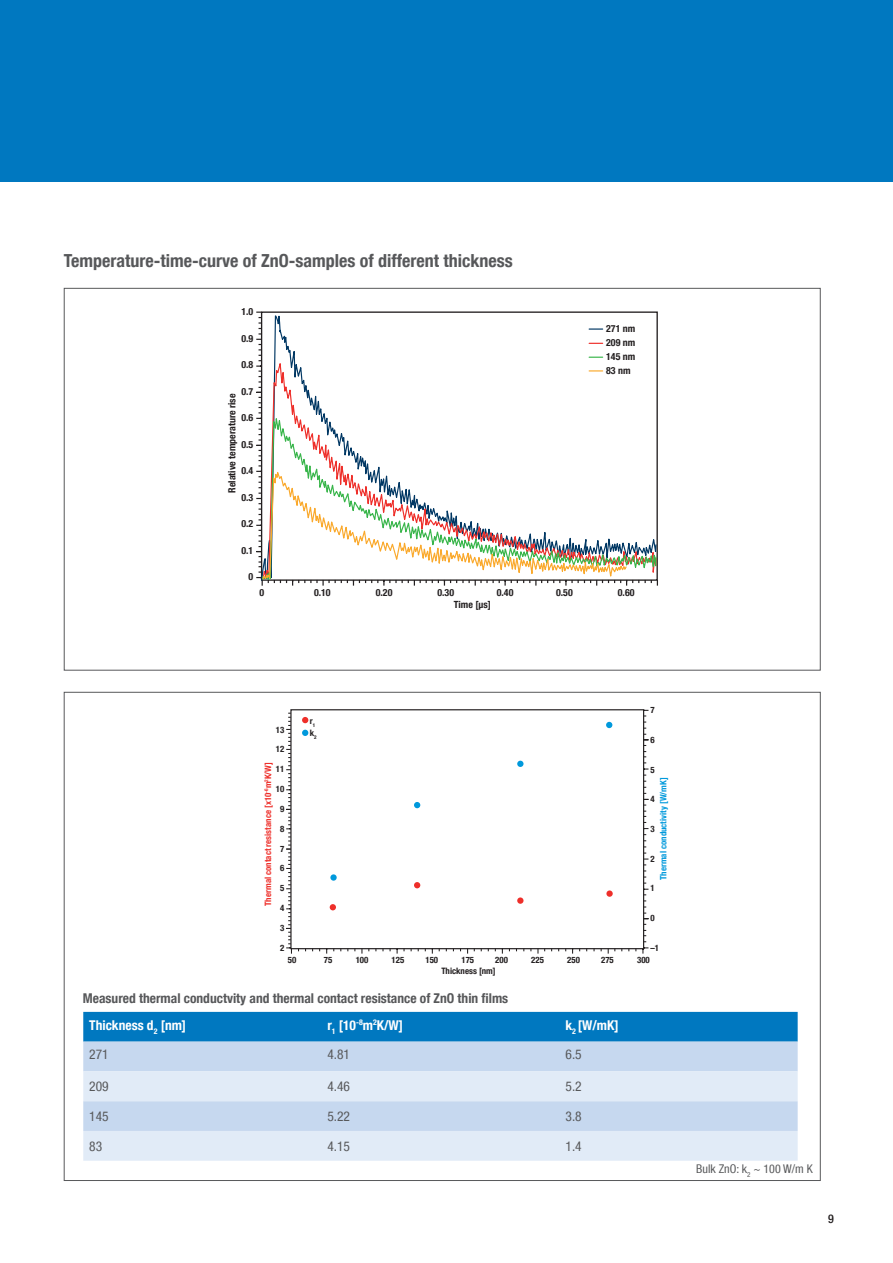
<style>
.page{position:relative;width:893px;height:1263px;background:#fff}
.page>*{position:absolute;margin:0;border:0;box-sizing:border-box;transform-origin:0 0}
.Überschrift_mittel{font:700 condensed 18px "Helvetica Neue LT Com";color:#57585a}
.Überschrift_klein{font:700 condensed 13.5px "Helvetica Neue LT Com";color:#57585a}
.Fließtext_9pt{font:condensed 13.5px "Helvetica Neue LT Com";color:#57585a}
.Fließtext_9pt-2{font:700 condensed 13.5px "Helvetica Neue LT Com";color:#fff}
.Bildunterschrift{font:condensed 12px "Helvetica Neue LT Com";color:#57585a}
.t1{font:500 condensed 12px "Helvetica Neue LT Com";color:#231f20}
.t2{font:700 condensed 9.9px/14.1px "Helvetica Neue LT Com";color:#231f20;text-align:justify}
.t3{font:700 condensed 8.85px/12.6px "Helvetica Neue LT Com";color:#231f20}
.t4{font:700 condensed 8.85px "Helvetica Neue LT Com";color:#ee2f2a}
.t5{font:700 condensed 8.85px "Helvetica Neue LT Com";color:#0099dc}
</style>
<div class="page">
<div style="left:0;top:0;width:893px;height:182px;background:#0078c0"></div>
<svg style="left:397px;top:949px;width:8px;height:4px"></svg>
<svg style="left:286px;top:713px;width:6px;height:241px"></svg>
<svg style="left:643px;top:710px;width:5px;height:12px"></svg>
<svg style="left:643px;top:728px;width:5px;height:77px"></svg>
<svg style="left:608px;top:948px;width:7px;height:5px"></svg>
<svg style="left:642px;top:811px;width:6px;height:142px"></svg>
<svg style="left:330px;top:874px;width:7px;height:7px"></svg>
<svg style="left:414px;top:802px;width:6px;height:6px"></svg>
<svg style="left:517px;top:761px;width:6px;height:6px"></svg>
<svg style="left:606px;top:722px;width:6px;height:6px"></svg>
<svg style="left:302px;top:730px;width:6px;height:6px"></svg>
<svg style="left:302px;top:717px;width:6px;height:6px"></svg>
<svg style="left:330px;top:904px;width:6px;height:6px"></svg>
<svg style="left:414px;top:882px;width:6px;height:6px"></svg>
<div style="left:517px;top:897px;width:6px;height:7px;background:#ee2f2a;border-radius:50%"></div>
<svg style="left:606px;top:890px;width:7px;height:7px"></svg>
<div style="left:83px;top:1012px;width:715px;height:30px;background:#0078c0"></div>
<div style="left:83px;top:1042px;width:715px;height:29px;background:#c6d8ef"></div>
<svg style="left:83px;top:1071px;width:715px;height:90px;background:#d8e4f4"></svg>
<svg style="left:639px;top:409px;width:18px;height:177px"></svg>
<svg style="left:256px;top:312px;width:383px;height:274px"></svg>
<p class="Überschrift_mittel" style="left:64px;top:249px;width:450px">Temperature-time-curve of ZnO-samples of different thickness</p>
<p class="t2" style="left:241px;top:305px;width:13px">1.0</p>
<p class="t2" style="left:241px;top:331px;width:13px">0.9</p>
<p class="t2" style="left:241px;top:358px;width:13px">0.8</p>
<p class="t2" style="left:241px;top:384px;width:13px">0.7</p>
<p class="t2" style="left:241px;top:411px;width:13px">0.6</p>
<p class="t2" style="left:241px;top:437px;width:13px">0.5</p>
<p class="t2" style="left:241px;top:463px;width:13px">0.4</p>
<p class="t2" style="left:241px;top:490px;width:13px">0.3</p>
<p class="t2" style="left:241px;top:516px;width:13px">0.2</p>
<p class="t2" style="left:241px;top:543px;width:13px">0.1</p>
<p class="t2" style="left:249px;top:569px;width:6px">0</p>
<p class="t2" style="left:225px;top:493px;width:101px;rotate:-90deg">Relative temperature rise</p>
<p class="t2" style="left:606px;top:321px;width:31px">271 nm 209 nm 145 nm 83 nm</p>
<p class="t2" style="left:259px;top:585px;width:6px">0</p>
<p class="t2" style="left:314px;top:585px;width:18px">0.10</p>
<p class="t2" style="left:376px;top:585px;width:18px">0.20</p>
<p class="t2" style="left:437px;top:585px;width:18px">0.30</p>
<p class="t2" style="left:497px;top:585px;width:18px">0.40</p>
<p class="t2" style="left:556px;top:585px;width:18px">0.50</p>
<p class="t2" style="left:618px;top:585px;width:18px">0.60</p>
<p class="t2" style="left:454px;top:597px;width:38px">Time [µs]</p>
<p class="t3" style="left:276px;top:723px;width:10px">13</p>
<p class="t3" style="left:276px;top:743px;width:10px">12</p>
<p class="t3" style="left:276px;top:763px;width:10px">11</p>
<p class="t3" style="left:276px;top:783px;width:10px">10</p>
<p class="t3" style="left:280px;top:802px;width:6px">9</p>
<p class="t3" style="left:280px;top:822px;width:6px">8</p>
<p class="t3" style="left:280px;top:842px;width:6px">7</p>
<p class="t3" style="left:280px;top:862px;width:6px">6</p>
<p class="t3" style="left:280px;top:882px;width:6px">5</p>
<p class="t3" style="left:280px;top:902px;width:6px">4</p>
<p class="t3" style="left:280px;top:921px;width:6px">3</p>
<p class="t3" style="left:280px;top:941px;width:6px">2</p>
<p class="t4" style="left:263px;top:906px;width:145px;rotate:-90deg">Thermal contact resistance [x10<sup>-6</sup>m<sup>2</sup>K/W]</p>
<p class="t3" style="left:310px;top:714px;width:8px">r<sub>1 </sub>k<sub>2</sub></p>
<p class="t3" style="left:650px;top:704px;width:6px">7</p>
<p class="t3" style="left:650px;top:734px;width:6px">6</p>
<p class="t3" style="left:650px;top:763px;width:6px">5</p>
<p class="t3" style="left:650px;top:793px;width:6px">4</p>
<p class="t3" style="left:650px;top:823px;width:6px">3</p>
<p class="t3" style="left:650px;top:852px;width:6px">2</p>
<p class="t3" style="left:650px;top:882px;width:6px">1</p>
<p class="t3" style="left:650px;top:912px;width:6px">0</p>
<p class="t3" style="left:650px;top:941px;width:10px">–1</p>
<p class="t5" style="left:658px;top:880px;width:104px;rotate:-90deg">Thermal conductivity [W/mK]</p>
<p class="t3" style="left:288px;top:954px;width:10px">50</p>
<p class="t3" style="left:324px;top:954px;width:10px">75</p>
<p class="t3" style="left:356px;top:954px;width:14px">100</p>
<p class="t3" style="left:392px;top:954px;width:14px">125</p>
<p class="t3" style="left:425px;top:954px;width:14px">150</p>
<p class="t3" style="left:461px;top:954px;width:14px">175</p>
<p class="t3" style="left:495px;top:954px;width:14px">200</p>
<p class="t3" style="left:531px;top:954px;width:14px">225</p>
<p class="t3" style="left:567px;top:954px;width:14px">250</p>
<p class="t3" style="left:601px;top:954px;width:14px">275</p>
<p class="t3" style="left:637px;top:954px;width:14px">300</p>
<p class="t3" style="left:441px;top:965px;width:56px">Thickness [nm]</p>
<p class="Überschrift_klein" style="left:83px;top:990px;width:427px">Measured thermal conductvity and thermal contact resistance of ZnO thin films</p>
<p class="Fließtext_9pt-2" style="left:89px;top:1017px;width:98px">Thickness d<sub>2</sub> [nm]</p>
<p class="Fließtext_9pt-2" style="left:327px;top:1017px;width:77px">r<sub>1</sub> [10<sup>-8</sup>m<sup>2</sup>K/W]</p>
<p class="Fließtext_9pt-2" style="left:565px;top:1017px;width:55px">k<sub>2</sub> [W/mK]</p>
<p class="Fließtext_9pt" style="left:89px;top:1047px;width:21px">271</p>
<p class="Fließtext_9pt" style="left:327px;top:1047px;width:24px">4.81</p>
<p class="Fließtext_9pt" style="left:565px;top:1047px;width:18px">6.5</p>
<p class="Fließtext_9pt" style="left:89px;top:1078px;width:21px">209</p>
<p class="Fließtext_9pt" style="left:327px;top:1078px;width:24px">4.46</p>
<p class="Fließtext_9pt" style="left:565px;top:1078px;width:18px">5.2</p>
<p class="Fließtext_9pt" style="left:89px;top:1108px;width:21px">145</p>
<p class="Fließtext_9pt" style="left:327px;top:1108px;width:24px">5.22</p>
<p class="Fließtext_9pt" style="left:565px;top:1108px;width:18px">3.8</p>
<p class="Fließtext_9pt" style="left:89px;top:1138px;width:14px">83</p>
<p class="Fließtext_9pt" style="left:327px;top:1138px;width:24px">4.15</p>
<p class="Fließtext_9pt" style="left:565px;top:1138px;width:18px">1.4</p>
<p class="Bildunterschrift" style="left:696px;top:1162px;width:118px">Bulk ZnO: k<sub>2</sub> ~ 100 W/m K</p>
<p class="t1" style="left:828px;top:1212px;width:7px">9</p>
</div>
